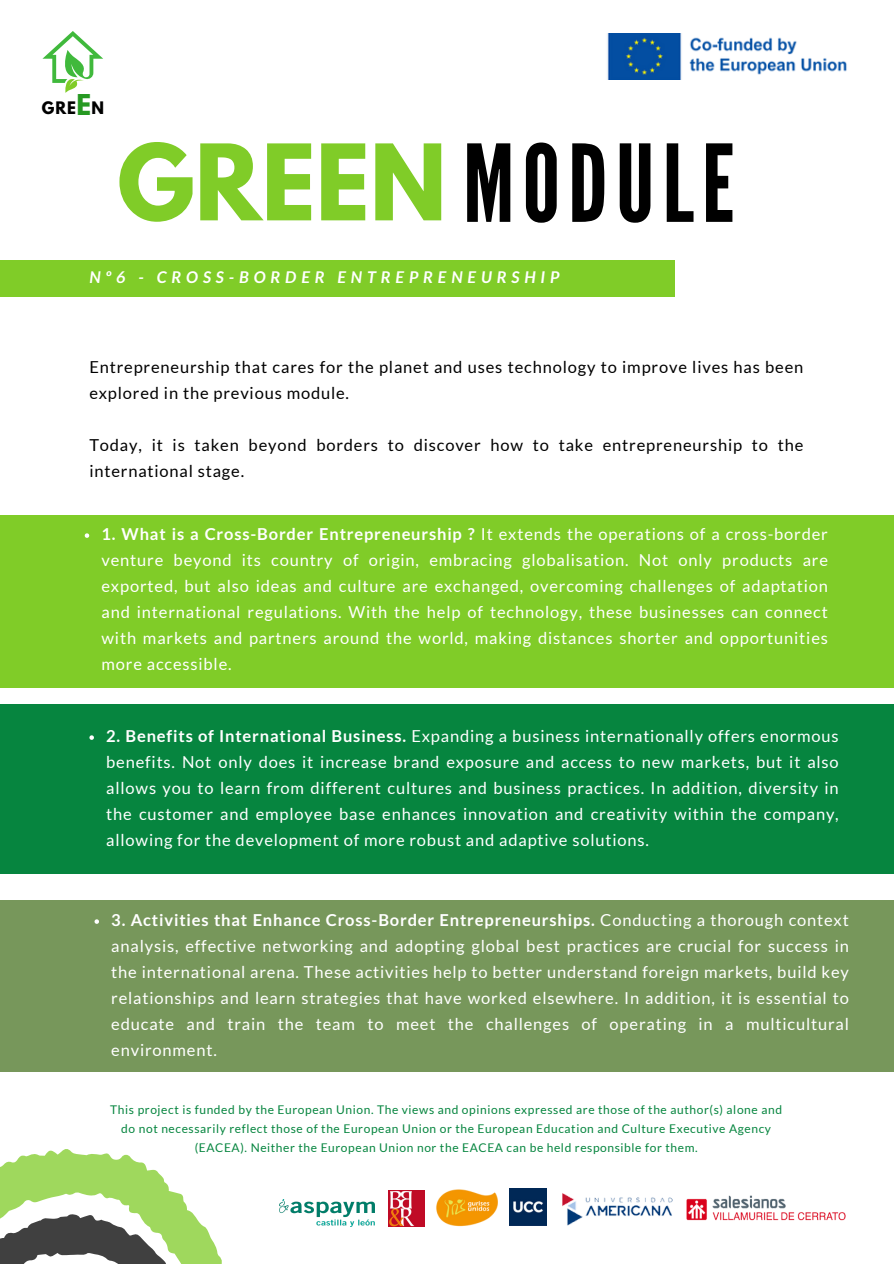
<style>
.page{position:relative;width:894px;height:1264px;background:#fff}
.page>*{position:absolute;margin:0;border:0;box-sizing:border-box;transform-origin:0 0}
.t1{font:106.8px "League Gothic";letter-spacing:.075em;color:#000}
.t2{font:700 93.3px "League Spartan";color:#80cc28}
.t3{font:700 25.35px "League Spartan";color:#269922}
.t4{font:16.5px/25.8px "Lato";letter-spacing:.05em;color:#fff;text-align:justify}
.t5{font:16.5px/25.8px "Lato";letter-spacing:.05em;color:#000}
.t6{font:italic 700 16.2px "Lato";letter-spacing:.3em;color:#fff}
.t7{font:700 15.3px "League Spartan";color:#000}
.t8{font:12px/19px "Lato";letter-spacing:.05em;color:#06853f;text-align:center}
.s1{font-weight:700}
</style>
<div class="page">
<svg style="left:42px;top:31px;width:61px;height:62px"></svg>
<img style="left:607px;top:34px;width:240px;height:46px">
<svg style="left:0;top:1149px;width:222px;height:114px"></svg>
<img style="left:389px;top:1190px;width:36px;height:36px">
<img style="left:436px;top:1189px;width:62px;height:38px">
<img style="left:509px;top:1188px;width:37px;height:37px">
<img style="left:562px;top:1193px;width:110px;height:32px">
<img style="left:686px;top:1195px;width:160px;height:26px">
<img style="left:279px;top:1199px;width:95px;height:27px">
<div style="left:0;top:261px;width:675px;height:36px;background:#80cc28"></div>
<div style="left:0;top:515px;width:893px;height:172px;background:#80cc28"></div>
<svg style="left:85px;top:533px;width:4px;height:5px"></svg>
<div style="left:0;top:703px;width:893px;height:170px;background:#06853f"></div>
<svg style="left:89px;top:735px;width:5px;height:4px"></svg>
<div style="left:0;top:900px;width:893px;height:171px;background:#77975b"></div>
<svg style="left:94px;top:919px;width:5px;height:4px"></svg>
<h4 class="t7" style="left:42px;top:100px;width:36px">GRE</h4>
<p class="t3" style="left:76px;top:92px;width:16px">E</p>
<h4 class="t7" style="left:92px;top:100px;width:14px">N</h4>
<p class="t2" style="left:117px;top:136px;width:331px">GREEN</p>
<p class="t1" style="left:463px;top:122px;width:273px">MODULE</p>
<p class="t6" style="left:89px;top:267px;width:471px">Nº6 - CROSS-BORDER ENTREPRENEURSHIP</p>
<p class="t5" style="left:89px;top:354px;width:715px">Entrepreneurship that cares for the planet and uses technology to improve lives has been explored in the previous module.</p>
<p class="t5" style="left:89px;top:431px;width:715px">Today, it is taken beyond borders to discover how to take entrepreneurship to the international stage.</p>
<p class="t4" style="left:101px;top:521px;width:727px"><span class="s1">1. What is a Cross-Border Entrepreneurship ?</span> It extends the operations of a cross-border venture beyond its country of origin, embracing globalisation. Not only products are exported, but also ideas and culture are exchanged, overcoming challenges of adaptation and international regulations. With the help of technology, these businesses can connect with markets and partners around the world, making distances shorter and opportunities more accessible.</p>
<p class="t4" style="left:106px;top:722px;width:733px"><span class="s1">2. Benefits of International Business.</span> Expanding a business internationally offers enormous benefits. Not only does it increase brand exposure and access to new markets, but it also allows you to learn from different cultures and business practices. In addition, diversity in the customer and employee base enhances innovation and creativity within the company, allowing for the development of more robust and adaptive solutions.</p>
<p class="t4" style="left:111px;top:906px;width:739px"><span class="s1">3. Activities that Enhance Cross-Border Entrepreneurships.</span> Conducting a thorough context analysis, effective networking and adopting global best practices are crucial for success in the international arena. These activities help to better understand foreign markets, build key relationships and learn strategies that have worked elsewhere. In addition, it is essential to educate and train the team to meet the challenges of operating in a multicultural environment.</p>
<p class="t8" style="left:110px;top:1099px;width:673px">This project is funded by the European Union. The views and opinions expressed are those of the author(s) alone and do not necessarily reflect those of the European Union or the European Education and Culture Executive Agency (EACEA). Neither the European Union nor the EACEA can be held responsible for them.</p>
</div>
